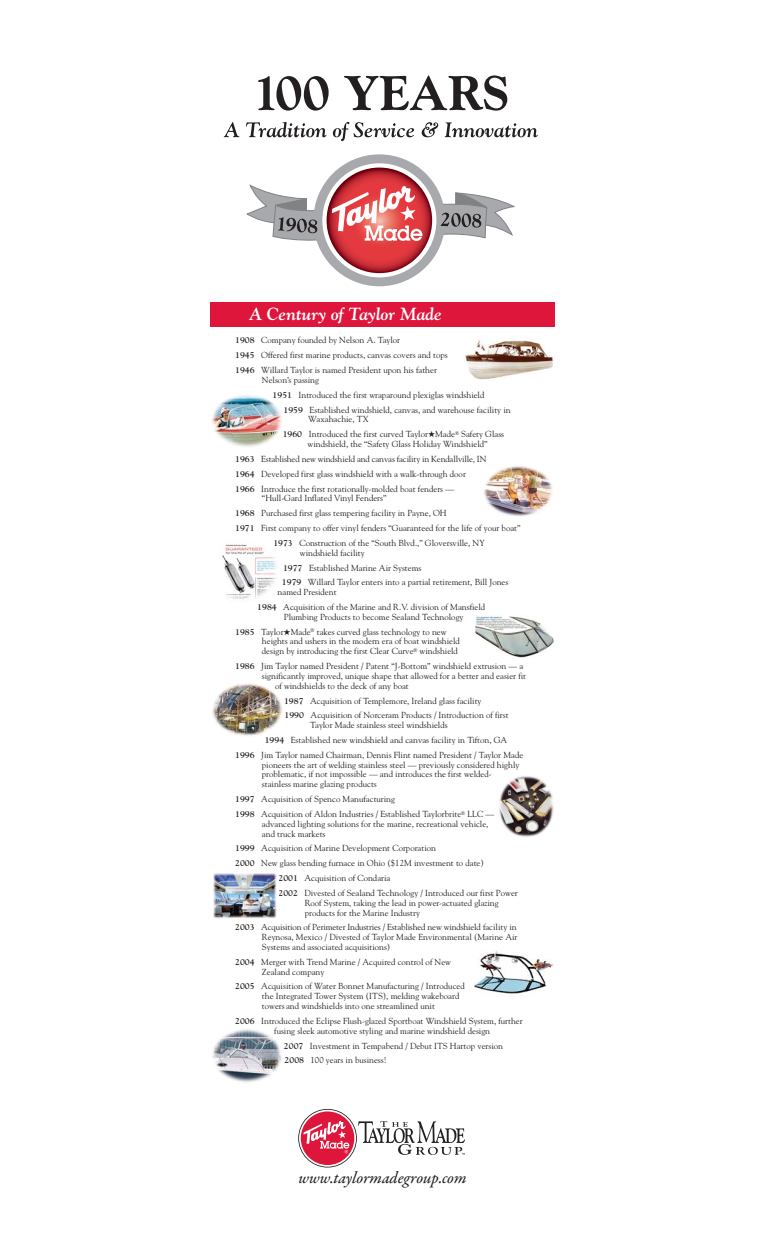
<style>
.page{position:relative;width:765px;height:1260px;background:#fff}
.page>*{position:absolute;margin:0;border:0;box-sizing:border-box;transform-origin:0 0}
.t1{font:italic 700 17.5px "Goudy";color:#fff}
.t2{font:16.75px "Garamond Premr Pro Med It";color:#231f20}
.t3{font:8.75px/14.9px "Goudy";color:#231f20}
.s1{font-weight:700}
</style>
<div class="page">
<div style="left:210px;top:302px;width:345px;height:25px;background:#df163c"></div>
<img style="left:465px;top:340px;width:89px;height:40px">
<img style="left:222px;top:544px;width:55px;height:55px">
<img style="left:483px;top:464px;width:70px;height:55px;border-radius:50%">
<svg style="left:213px;top:874px;width:1px;height:43px"></svg>
<img style="left:214px;top:873px;width:63px;height:46px">
<img style="left:474px;top:951px;width:79px;height:43px">
<img style="left:475px;top:614px;width:79px;height:44px">
<img style="left:499px;top:776px;width:55px;height:61px">
<div style="left:313px;top:154px;width:132px;height:132px;background:#a7a9ac;border-radius:50%"></div>
<div style="left:322px;top:163px;width:114px;height:114px;background:#fff;border-radius:50%"></div>
<svg style="left:327px;top:168px;width:105px;height:105px"></svg>
<svg style="left:258px;top:76px;width:71px;height:35px"></svg>
<svg style="left:344px;top:75px;width:163px;height:36px"></svg>
<svg style="left:224px;top:122px;width:15px;height:15px"></svg>
<svg style="left:246px;top:122px;width:292px;height:137px"></svg>
<svg style="left:298px;top:1109px;width:59px;height:59px"></svg>
<svg style="left:299px;top:1110px;width:57px;height:57px"></svg>
<div style="left:301px;top:1111px;width:53px;height:54px;background:#df163b;border-radius:50%"></div>
<svg style="left:304px;top:1121px;width:45px;height:32px"></svg>
<svg style="left:358px;top:1121px;width:107px;height:34px"></svg>
<img style="left:211px;top:394px;width:71px;height:55px;border-radius:50%">
<img style="left:211px;top:683px;width:71px;height:55px;border-radius:50%">
<img style="left:211px;top:1028px;width:71px;height:55px;border-radius:50%">
<h1 class="t1" style="left:249px;top:307px;width:194px">A Century of Taylor Made</h1>
<p class="t3" style="left:235px;top:334px;width:214px"><span class="s1">1908</span> Company founded by Nelson A. Taylor<br><span class="s1">1945</span> Offered first marine products, canvas covers and tops<br><span class="s1">1946</span> Willard Taylor is named President upon his father</p>
<p class="t3" style="left:262px;top:373px;width:59px">Nelson’s passing</p>
<p class="t3" style="left:273px;top:388px;width:213px"><span class="s1">1951</span> Introduced the first wraparound plexiglas windshield</p>
<p class="t3" style="left:284px;top:403px;width:229px"><span class="s1">1959</span> Established windshield, canvas, and warehouse facility in</p>
<p class="t3" style="left:283px;top:413px;width:223px;text-indent:26px">Waxahachie, TX<br><span class="s1">1960</span> Introduced the first curved Taylor★Made<sup>®</sup> Safety Glass</p>
<p class="t3" style="left:235px;top:437px;width:254px;text-indent:72px">windshield, the “Safety Glass Holiday Windshield” <span class="s1">1963</span> Established new windshield and canvas facility in Kendallville, IN <span class="s1">1964</span> Developed first glass windshield with a walk-through door <span class="s1">1966</span> Introduce the first rotationally-molded boat fenders —</p>
<p class="t3" style="left:262px;top:492px;width:126px">“Hull-Gard Inflated Vinyl Fenders”</p>
<p class="t3" style="left:235px;top:506px;width:213px"><span class="s1">1968</span> Purchased first glass tempering facility in Payne, OH</p>
<p class="t3" style="left:235px;top:521px;width:287px"><span class="s1">1971</span> First company to offer vinyl fenders “Guaranteed for the life of your boat”</p>
<p class="t3" style="left:273px;top:536px;width:213px"><span class="s1">1973</span> Construction of the “South Blvd.,” Gloversville, NY</p>
<p class="t3" style="left:282px;top:546px;width:228px;text-indent:18px">windshield facility<br><span class="s1">1977</span> Established Marine Air Systems<br><span class="s1">1979</span> Willard Taylor enters into a partial retirement, Bill Jones</p>
<p class="t3" style="left:257px;top:585px;width:229px;text-indent:20px">named President<br><span class="s1">1984</span> Acquisition of the Marine and R.V. division of Mansfield</p>
<p class="t3" style="left:235px;top:610px;width:230px;text-indent:49px">Plumbing Products to become Sealand Technology<br><span class="s1">1985</span> Taylor★Made<sup>®</sup> takes curved glass technology to new</p>
<p class="t3" style="left:262px;top:637px;width:199px;line-height:9.8px">heights and ushers in the modern era of boat windshield design by introducing the first Clear Curve<sup>®</sup> windshield</p>
<p class="t3" style="left:235px;top:659px;width:290px"><span class="s1">1986</span> Jim Taylor named President / Patent “J-Bottom” windshield extrusion — a</p>
<p class="t3" style="left:262px;top:669px;width:266px">significantly improved, unique shape that allowed for a better and easier fit</p>
<p class="t3" style="left:275px;top:679px;width:135px">of windshields to the deck of any boat</p>
<p class="t3" style="left:284px;top:694px;width:226px"><span class="s1">1987</span> Acquisition of Templemore, Ireland glass facility<br><span class="s1">1990</span> Acquisition of Norceram Products / Introduction of first</p>
<p class="t3" style="left:310px;top:718px;width:139px">Taylor Made stainless steel windshields</p>
<p class="t3" style="left:265px;top:733px;width:244px"><span class="s1">1994</span> Established new windshield and canvas facility in Tifton, GA</p>
<p class="t3" style="left:235px;top:748px;width:290px"><span class="s1">1996</span> Jim Taylor named Chairman, Dennis Flint named President / Taylor Made</p>
<p class="t3" style="left:262px;top:760px;width:259px;line-height:9.8px">pioneers the art of welding stainless steel — previously considered highly problematic, if not impossible — and introduces the first welded&shy;stainless marine glazing products</p>
<p class="t3" style="left:235px;top:792px;width:261px"><span class="s1">1997</span> Acquisition of Spenco Manufacturing<br><span class="s1">1998</span> Acquisition of Aldon Industries / Established Taylorbrite<sup>®</sup> LLC —</p>
<p class="t3" style="left:262px;top:820px;width:228px;line-height:9.8px">advanced lighting solutions for the marine, recreational vehicle, and truck markets</p>
<p class="t3" style="left:235px;top:842px;width:202px"><span class="s1">1999</span> Acquisition of Marine Development Corporation</p>
<p class="t3" style="left:235px;top:856px;width:250px"><span class="s1">2000</span> New glass bending furnace in Ohio ($12M investment to date)</p>
<p class="t3" style="left:278px;top:871px;width:113px"><span class="s1">2001</span> Acquisition of Condaria</p>
<p class="t3" style="left:278px;top:886px;width:241px"><span class="s1">2002</span> Divested of Sealand Technology / Introduced our first Power</p>
<p class="t3" style="left:305px;top:899px;width:195px;line-height:9.8px">Roof System, taking the lead in power-actuated glazing products for the Marine Industry</p>
<p class="t3" style="left:262px;top:923px;width:257px;line-height:9.8px;text-align:justify;text-indent:-27px"><span class="s1">2003</span> Acquisition of Perimeter Industries / Established new windshield facility in Reynosa, Mexico / Divested of Taylor Made Environmental (Marine Air Systems and associated acquisitions)</p>
<p class="t3" style="left:262px;top:958px;width:191px;line-height:9.8px;text-indent:-27px"><span class="s1">2004</span> Merger with Trend Marine / Acquired control of New<br>Zealand company</p>
<p class="t3" style="left:262px;top:982px;width:204px;line-height:9.8px;text-indent:-27px"><span class="s1">2005</span> Acquisition of Water Bonnet Manufacturing / Introduced the Integrated Tower System (ITS), melding wakeboard towers and windshields into one streamlined unit</p>
<p class="t3" style="left:274px;top:1017px;width:250px;line-height:9.8px;text-indent:-39px"><span class="s1">2006</span> Introduced the Eclipse Flush-glazed Sportboat Windshield System, further fusing sleek automotive styling and marine windshield design</p>
<p class="t3" style="left:284px;top:1039px;width:221px"><span class="s1">2007</span> Investment in Tempabend / Debut ITS Hartop version<br><span class="s1">2008</span> 100 years in business!</p>
<h2 class="t2" style="left:298px;top:1171px;width:170px">www.taylormadegroup.com</h2>
</div>
